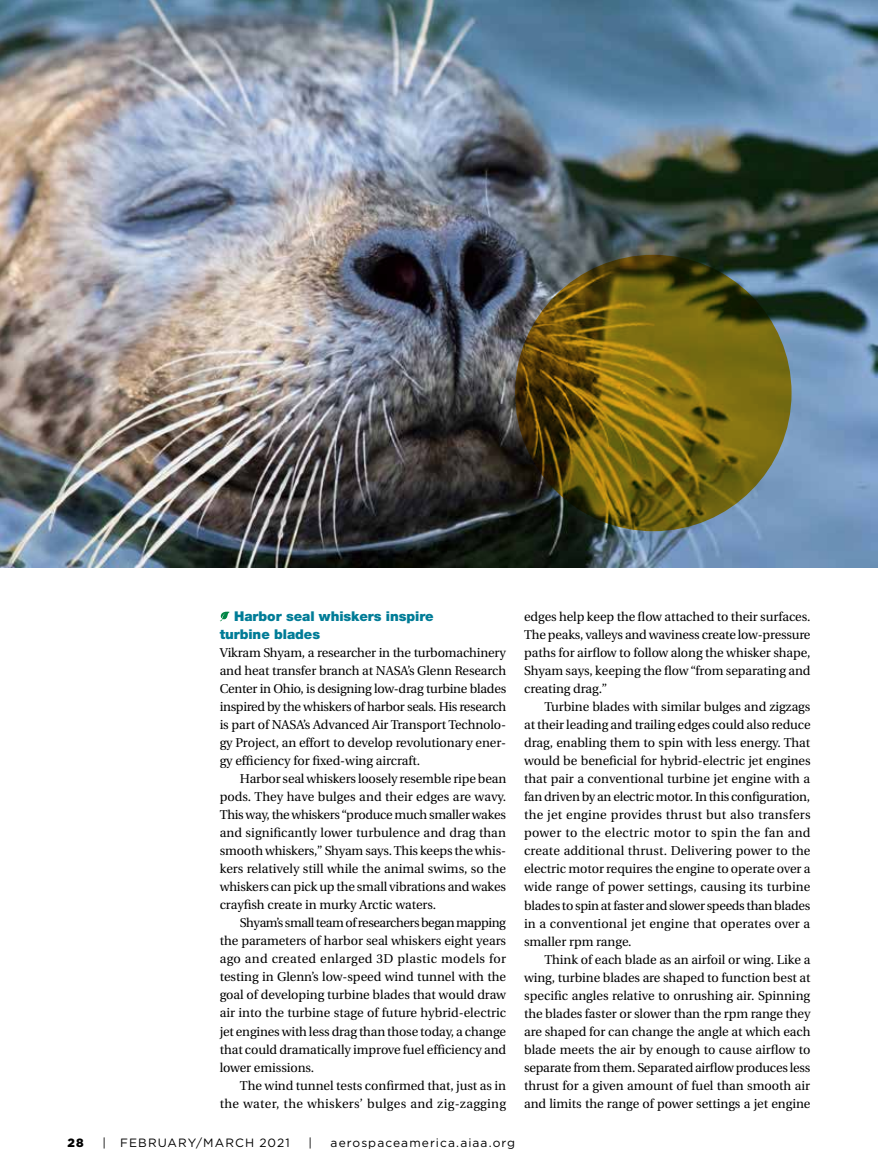
<style>
.page{position:relative;width:878px;height:1175px;background:#fff}
.page>*{position:absolute;margin:0;border:0;box-sizing:border-box;transform-origin:0 0}
.t1{font:900 13.5px/18px "Helvetica Neue LT Std";letter-spacing:-.005em;color:#007c97}
.t2{font:12.75px/18px "Utopia";letter-spacing:-.005em;color:#000;text-align:justify}
.t3{font:12.75px/18px "Utopia";letter-spacing:.025em;color:#000;text-align:right}
.t4{font:12px "Gotham";letter-spacing:.09em;color:#000}
.t5{font:900 12px "Gotham";color:#000}
</style>
<div class="page">
<svg style="left:220px;top:611px;width:10px;height:10px"></svg>
<img style="left:0;top:0;width:877px;height:567px">
<svg style="left:515px;top:255px;width:276px;height:276px;background:#705e0e"></svg>
<p class="t1" style="left:220px;top:607px;width:215px;text-indent:14px">Harbor seal whiskers inspire turbine blades</p>
<p class="t2" style="left:220px;top:644px;width:288px">Vikram Shyam, a researcher in the turbomachinery and heat transfer branch at NASA’s Glenn Research Center in Ohio, is designing low-drag turbine blades inspired by the whiskers of harbor seals. His research is part of NASA’s Advanced Air Transport Technolo&shy;gy Project, an effort to develop revolutionary ener&shy;gy efficiency for fixed-wing aircraft.</p>
<p class="t2" style="left:220px;top:770px;width:288px;text-indent:20px">Harbor seal whiskers loosely resemble ripe bean pods. They have bulges and their edges are wavy.<br>This way, the whiskers “produce much smaller wakes and significantly lower turbulence and drag than smooth whiskers,” Shyam says. This keeps the whis&shy;kers relatively still while the animal swims, so the whiskers can pick up the small vibrations and wakes crayfish create in murky Arctic waters.</p>
<p class="t2" style="left:220px;top:914px;width:288px;text-indent:20px">Shyam’s small team of researchers began mapping the parameters of harbor seal whiskers eight years ago and created enlarged 3D plastic models for testing in Glenn’s low-speed wind tunnel with the goal of developing turbine blades that would draw air into the turbine stage of future hybrid-electric jet engines with less drag than those today, a change that could dramatically improve fuel efficiency and lower emissions.</p>
<p class="t3" style="left:220px;top:1076px;width:288px">The wind tunnel tests confirmed that, just as in the water, the whiskers’ bulges and zig-zagging</p>
<p class="t2" style="left:524px;top:608px;width:288px">edges help keep the flow attached to their surfaces.<br>The peaks, valleys and waviness create low-pressure paths for airflow to follow along the whisker shape, Shyam says, keeping the flow “from separating and creating drag.”</p>
<p class="t2" style="left:524px;top:698px;width:288px;text-indent:20px">Turbine blades with similar bulges and zigzags at their leading and trailing edges could also reduce drag, enabling them to spin with less energy. That would be beneficial for hybrid-electric jet engines that pair a conventional turbine jet engine with a fan driven by an electric motor. In this configuration, the jet engine provides thrust but also transfers power to the electric motor to spin the fan and create additional thrust. Delivering power to the electric motor requires the engine to operate over a wide range of power settings, causing its turbine blades to spin at faster and slower speeds than blades in a conventional jet engine that operates over a smaller rpm range.</p>
<p class="t2" style="left:524px;top:950px;width:288px;text-indent:20px">Think of each blade as an airfoil or wing. Like a wing, turbine blades are shaped to function best at specific angles relative to onrushing air. Spinning the blades faster or slower than the rpm range they are shaped for can change the angle at which each blade meets the air by enough to cause airflow to separate from them. Separated airflow produces less thrust for a given amount of fuel than smooth air and limits the range of power settings a jet engine</p>
<p class="t5" style="left:68px;top:1134px;width:18px">28</p>
<p class="t4" style="left:102px;top:1135px;width:189px">| FEBRUARY/MARCH 2021</p>
<p class="t4" style="left:308px;top:1135px;width:5px">|</p>
<p class="t4" style="left:330px;top:1135px;width:186px">aerospaceamerica.aiaa.org</p>
</div>
